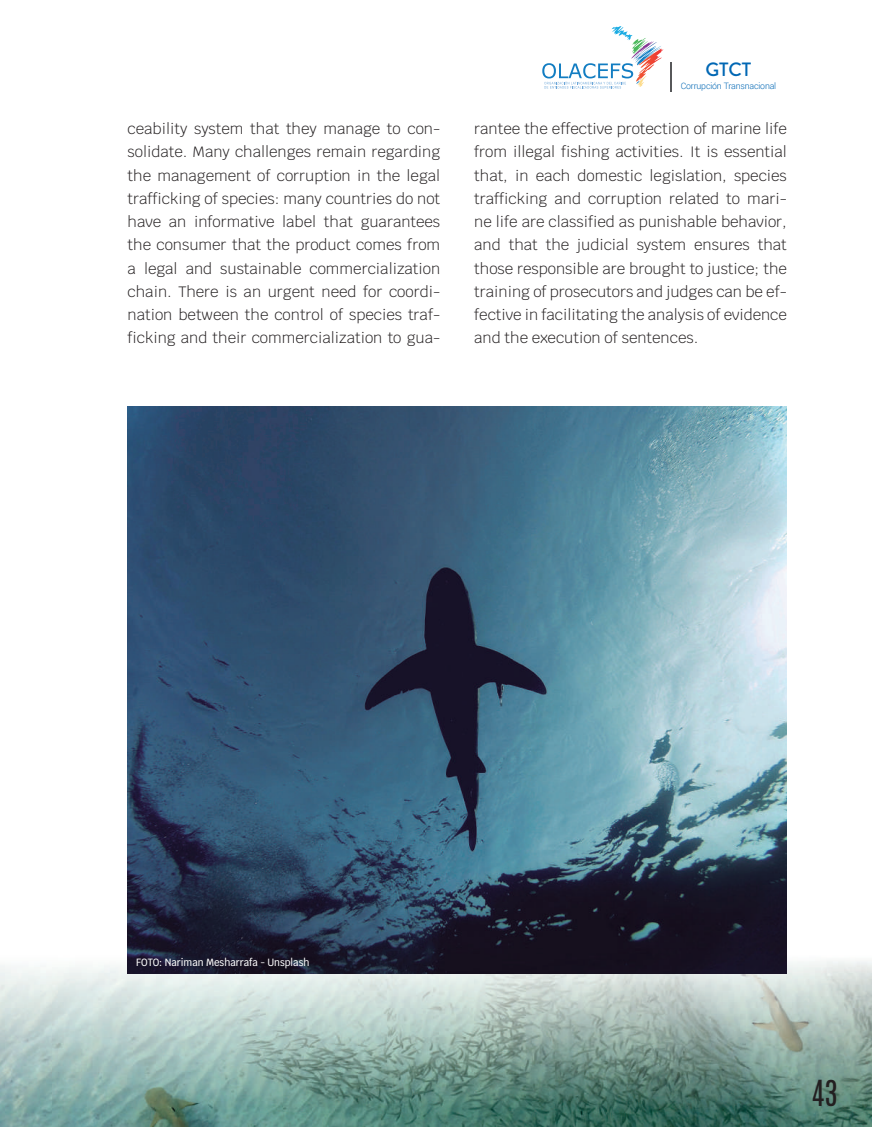
<style>
.page{position:relative;width:872px;height:1127px;background:#fff}
.page>*{position:absolute;margin:0;border:0;box-sizing:border-box;transform-origin:0 0}
.t1{font:30px "Antonio";color:#231f20}
.t2{font:500 19.2px "Brandon Grotesque";color:#0167b4}
.t3{font:300 15px/23.2px "Krub";color:#231f20;text-align:justify}
.t4{font:500 10.5px "Krub";color:#fff;scale:.92 1}
.t5{font:300 8.85px "Roboto";letter-spacing:-.02em;color:#0167b4}
</style>
<div class="page">
<img style="left:0;top:945px;width:872px;height:182px">
<svg style="left:542px;top:26px;width:121px;height:63px"></svg>
<hr style="left:670px;top:62px;width:2px;height:29px;background:#57585a">
<img style="left:128px;top:406px;width:659px;height:568px">
<p class="t2" style="left:705px;top:57px;width:47px">GTCT</p>
<p class="t5" style="left:680px;top:80px;width:97px">Corrupción Transnacional</p>
<p class="t3" style="left:128px;top:117px;width:314px">ceability system that they manage to con&shy;solidate. Many challenges remain regarding the management of corruption in the legal trafficking of species: many countries do not have an informative label that guarantees the consumer that the product comes from a legal and sustainable commercialization chain. There is an urgent need for coordi&shy;nation between the control of species traf&shy;ficking and their commercialization to gua-</p>
<p class="t3" style="left:474px;top:117px;width:314px">rantee the effective protection of marine life from illegal fishing activities. It is essential that, in each domestic legislation, species trafficking and corruption related to mari&shy;ne life are classified as punishable behavior, and that the judicial system ensures that those responsible are brought to justice; the training of prosecutors and judges can be ef&shy;fective in facilitating the analysis of evidence and the execution of sentences.</p>
<p class="t4" style="left:136px;top:956px;width:190px">FOTO: Nariman Mesharrafa - Unsplash</p>
<h1 class="t1" style="left:811px;top:1071px;width:28px">43</h1>
</div>
